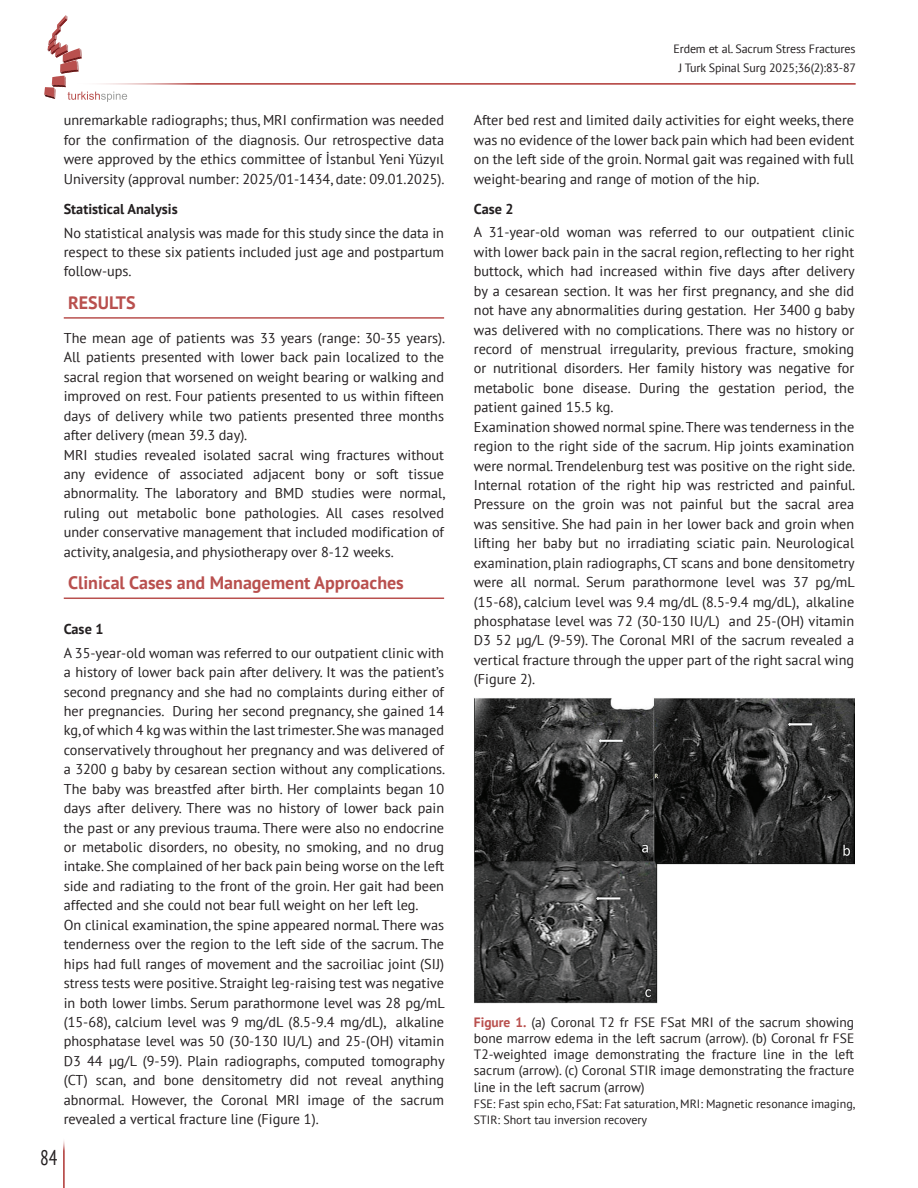
<style>
.page{position:relative;width:918px;height:1188px;background:#fff}
.page>*{position:absolute;margin:0;border:0;box-sizing:border-box;transform-origin:0 0}
.t1{font:condensed 21px "PT Sans";color:#231f20;scale:.92 1}
.t2{font:700 18px "PT Sans";color:#b9504e}
.t3{font:14.25px/19.5px "PT Sans";color:#231f20;text-align:justify}
.t4{font:700 14.25px "PT Sans";color:#231f20}
.t5{font:13.5px/16.2px "PT Sans";color:#231f20;text-align:justify}
.t6{font:12px/19.8px "PT Sans";color:#231f20;text-align:center}
.s1{font-weight:700;color:#b9504e}
</style>
<div class="page">
<div style="left:69px;top:83px;width:786px;height:2px;background:#b9504e;border:1px solid #b9504e"></div>
<svg style="left:44px;top:15px;width:83px;height:87px"></svg>
<hr style="left:63px;top:1138px;width:1px;height:50px;background:#b9504e">
<hr style="left:64px;top:317px;width:380px;height:2px;background:#b9504e">
<hr style="left:64px;top:598px;width:380px;height:1px;background:#b9504e">
<img style="left:474px;top:698px;width:380px;height:305px">
<p class="t3" style="left:64px;top:110px;width:382px">unremarkable radiographs; thus, MRI confirmation was needed for the confirmation of the diagnosis. Our retrospective data were approved by the ethics committee of İstanbul Yeni Yüzyıl University (approval number: 2025/01-1434, date: 09.01.2025).</p>
<p class="t4" style="left:64px;top:199px;width:115px">Statistical Analysis</p>
<p class="t3" style="left:64px;top:222px;width:382px">No statistical analysis was made for this study since the data in respect to these six patients included just age and postpartum follow-ups.</p>
<p class="t2" style="left:68px;top:291px;width:69px">RESULTS</p>
<p class="t3" style="left:64px;top:328px;width:383px;text-align:left">The mean age of patients was 33 years (range: 30-35 years).<br>All patients presented with lower back pain localized to the sacral region that worsened on weight bearing or walking and improved on rest. Four patients presented to us within fifteen days of delivery while two patients presented three months after delivery (mean 39.3 day).<br>MRI studies revealed isolated sacral wing fractures without any evidence of associated adjacent bony or soft tissue abnormality. The laboratory and BMD studies were normal, ruling out metabolic bone pathologies. All cases resolved under conservative management that included modification of activity, analgesia, and physiotherapy over 8-12 weeks.</p>
<p class="t2" style="left:68px;top:571px;width:337px">Clinical Cases and Management Approaches</p>
<p class="t4" style="left:64px;top:619px;width:41px">Case 1</p>
<p class="t3" style="left:64px;top:643px;width:383px;text-align:left">A 35-year-old woman was referred to our outpatient clinic with a history of lower back pain after delivery. It was the patient’s second pregnancy and she had no complaints during either of her pregnancies. During her second pregnancy, she gained 14 kg, of which 4 kg was within the last trimester. She was managed conservatively throughout her pregnancy and was delivered of a 3200 g baby by cesarean section without any complications.<br>The baby was breastfed after birth. Her complaints began 10 days after delivery. There was no history of lower back pain the past or any previous trauma. There were also no endocrine or metabolic disorders, no obesity, no smoking, and no drug intake. She complained of her back pain being worse on the left side and radiating to the front of the groin. Her gait had been affected and she could not bear full weight on her left leg.<br>On clinical examination, the spine appeared normal. There was tenderness over the region to the left side of the sacrum. The hips had full ranges of movement and the sacroiliac joint (SIJ) stress tests were positive. Straight leg-raising test was negative in both lower limbs. Serum parathormone level was 28 pg/mL (15-68), calcium level was 9 mg/dL (8.5-9.4 mg/dL), alkaline phosphatase level was 50 (30-130 IU/L) and 25-(OH) vitamin D3 44 μg/L (9-59). Plain radiographs, computed tomography (CT) scan, and bone densitometry did not reveal anything abnormal. However, the Coronal MRI image of the sacrum revealed a vertical fracture line (Figure 1).</p>
<h1 class="t1" style="left:40px;top:1144px;width:20px">84</h1>
<p class="t6" style="left:673px;top:38px;width:184px">Erdem et al. Sacrum Stress Fractures<br>J Turk Spinal Surg 2025;36(2):83-87</p>
<p class="t3" style="left:474px;top:110px;width:382px">After bed rest and limited daily activities for eight weeks, there was no evidence of the lower back pain which had been evident on the left side of the groin. Normal gait was regained with full weight-bearing and range of motion of the hip.</p>
<p class="t4" style="left:474px;top:199px;width:41px">Case 2</p>
<p class="t3" style="left:474px;top:222px;width:383px;text-align:left">A 31-year-old woman was referred to our outpatient clinic with lower back pain in the sacral region, reflecting to her right buttock, which had increased within five days after delivery by a cesarean section. It was her first pregnancy, and she did not have any abnormalities during gestation. Her 3400 g baby was delivered with no complications. There was no history or record of menstrual irregularity, previous fracture, smoking or nutritional disorders. Her family history was negative for metabolic bone disease. During the gestation period, the patient gained 15.5 kg.<br>Examination showed normal spine. There was tenderness in the region to the right side of the sacrum. Hip joints examination were normal. Trendelenburg test was positive on the right side.<br>Internal rotation of the right hip was restricted and painful.<br>Pressure on the groin was not painful but the sacral area was sensitive. She had pain in her lower back and groin when lifting her baby but no irradiating sciatic pain. Neurological examination, plain radiographs, CT scans and bone densitometry were all normal. Serum parathormone level was 37 pg/mL (15-68), calcium level was 9.4 mg/dL (8.5-9.4 mg/dL), alkaline phosphatase level was 72 (30-130 IU/L) and 25-(OH) vitamin D3 52 μg/L (9-59). The Coronal MRI of the sacrum revealed a vertical fracture through the upper part of the right sacral wing (Figure 2).</p>
<p class="t5" style="left:474px;top:1014px;width:382px"><span class="s1">Figure 1.</span> (a) Coronal T2 fr FSE FSat MRI of the sacrum showing bone marrow edema in the left sacrum (arrow). (b) Coronal fr FSE T2-weighted image demonstrating the fracture line in the left sacrum (arrow). (c) Coronal STIR image demonstrating the fracture line in the left sacrum (arrow)</p>
<p class="t6" style="left:474px;top:1095px;width:383px;line-height:16.2px;text-align:left">FSE: Fast spin echo, FSat: Fat saturation, MRI: Magnetic resonance imaging,<br>STIR: Short tau inversion recovery</p>
</div>
